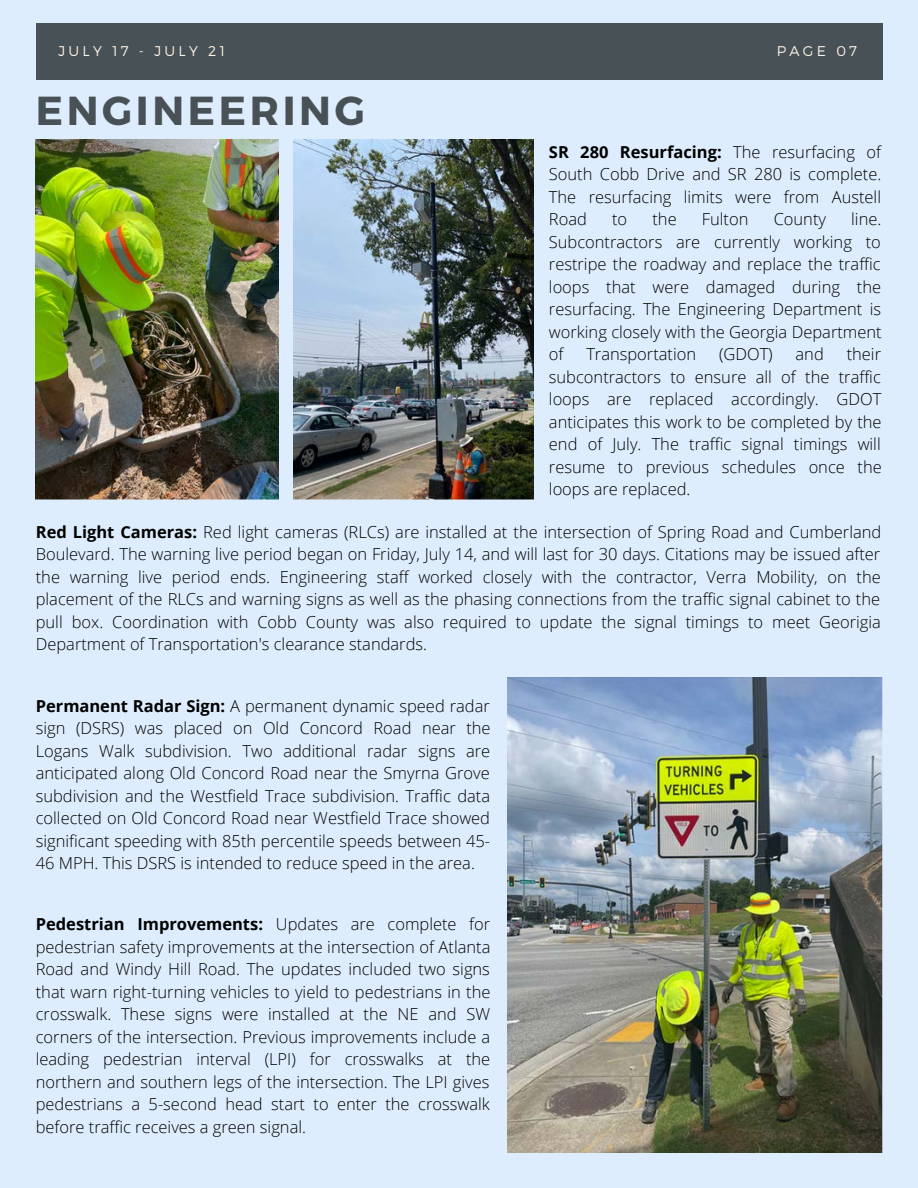
<style>
.page{position:relative;width:918px;height:1188px;background:#ddedfd}
.page>*{position:absolute;margin:0;border:0;box-sizing:border-box;transform-origin:0 0}
.t1{font:700 40.5px "Montserrat";letter-spacing:.09em;color:#485155}
.t2{font:300 16.5px/22.5px "Open Sans";color:#000;text-align:justify}
.t3{font:300 14.1px "Montserrat";letter-spacing:.23em;color:#fcf2e6}
.s1{font-weight:700}
</style>
<div class="page">
<div style="left:36px;top:23px;width:846px;height:56px;background:#485155"></div>
<img style="left:36px;top:139px;width:243px;height:360px">
<img style="left:294px;top:139px;width:239px;height:360px">
<img style="left:508px;top:678px;width:374px;height:475px">
<p class="t3" style="left:58px;top:42px;width:168px">JULY 17 - JULY 21</p>
<p class="t3" style="left:777px;top:42px;width:82px">PAGE 07</p>
<p class="t1" style="left:36px;top:85px;width:330px">ENGINEERING</p>
<p class="t2" style="left:549px;top:140px;width:334px"><span class="s1">SR 280 Resurfacing:</span> The resurfacing of South Cobb Drive and SR 280 is complete.<br>The resurfacing limits were from Austell Road</p>
<p class="t2" style="left:549px;top:207px;width:334px;text-indent:302px">line.<br>Subcontractors are currently working to restripe the roadway and replace the traffic loops that were damaged during the resurfacing. The Engineering Department is working closely with the Georgia Department of</p>
<p class="t2" style="left:612px;top:207px;width:17px">to</p>
<p class="t2" style="left:652px;top:207px;width:26px">the</p>
<p class="t2" style="left:702px;top:207px;width:48px">Fulton</p>
<p class="t2" style="left:774px;top:207px;width:54px">County</p>
<p class="t2" style="left:549px;top:342px;width:334px;text-indent:298px">their subcontractors to ensure all of the traffic loops are replaced accordingly. GDOT anticipates this work to be completed by the end of July. The traffic signal timings will resume to previous schedules once the loops are replaced.</p>
<p class="t2" style="left:36px;top:520px;width:847px"><span class="s1">Red Light Cameras:</span> Red light cameras (RLCs) are installed at the intersection of Spring Road and Cumberland Boulevard. The warning live period began on Friday, July 14, and will last for 30 days. Citations may be issued after the warning live period ends. Engineering staff worked closely with the contractor, Verra Mobility, on the placement of the RLCs and warning signs as well as the phasing connections from the traffic signal cabinet to the pull box. Coordination with Cobb County was also required to update the signal timings to meet Georigia Department of Transportation's clearance standards.</p>
<p class="t2" style="left:586px;top:342px;width:111px">Transportation</p>
<p class="t2" style="left:719px;top:342px;width:55px">(GDOT)</p>
<p class="t2" style="left:796px;top:342px;width:30px">and</p>
<p class="t2" style="left:36px;top:694px;width:456px"><span class="s1">Permanent Radar Sign:</span> A permanent dynamic speed radar sign (DSRS) was placed on Old Concord Road near the Logans Walk subdivision. Two additional radar signs are anticipated along Old Concord Road near the Smyrna Grove subdivision and the Westfield Trace subdivision. Traffic data collected on Old Concord Road near Westfield Trace showed significant speeding with 85th percentile speeds between 45- 46 MPH. This DSRS is intended to reduce speed in the area.</p>
<p class="t2" style="left:36px;top:913px;width:456px"><span class="s1">Pedestrian Improvements:</span> Updates are complete for pedestrian safety improvements at the intersection of Atlanta Road and Windy Hill Road. The updates included two signs that warn right-turning vehicles to yield to pedestrians in the crosswalk. These signs were installed at the NE and SW corners of the intersection. Previous improvements include a leading pedestrian interval (LPI) for crosswalks at the northern and southern legs of the intersection. The LPI gives pedestrians a 5-second head start to enter the crosswalk before traffic receives a green signal.</p>
</div>
